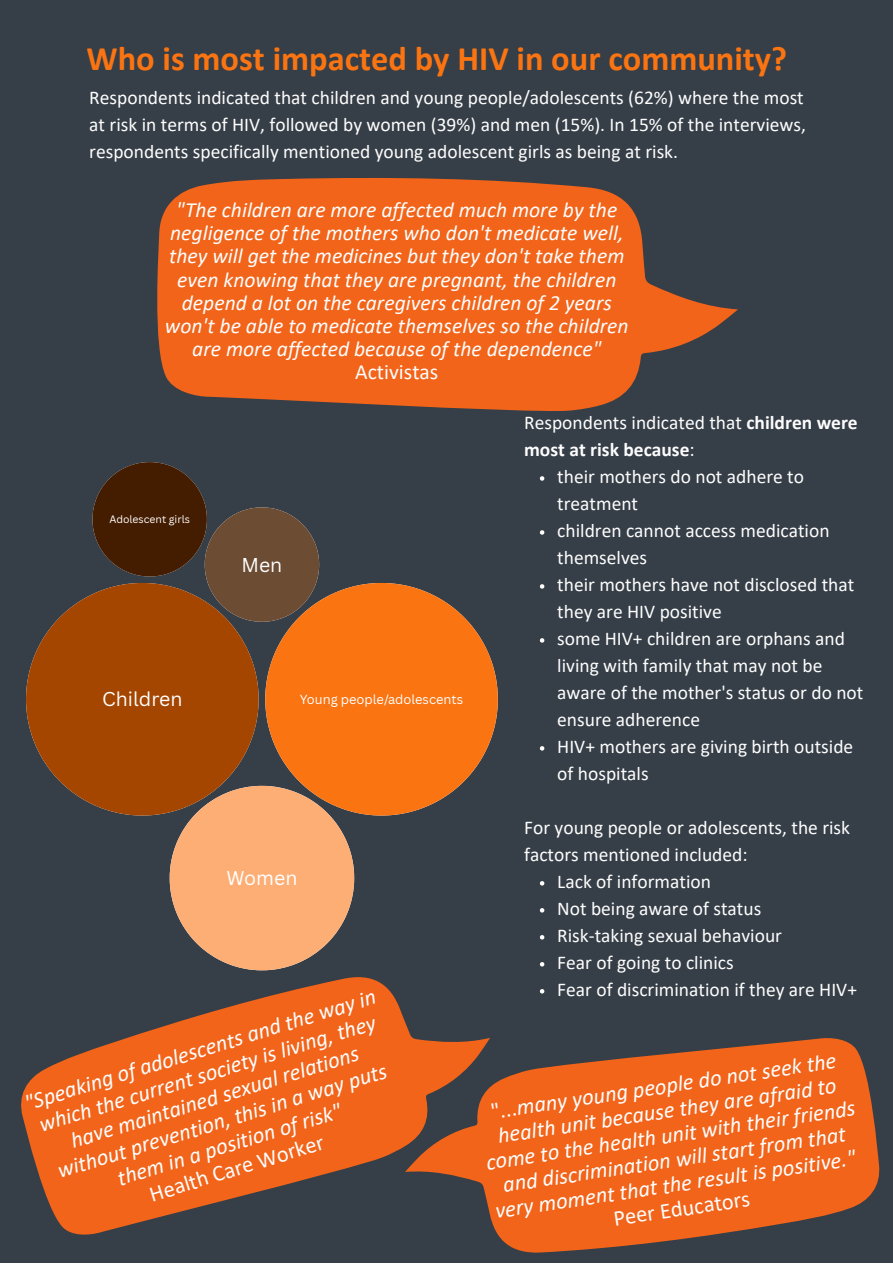
<style>
.page{position:relative;width:893px;height:1264px;background:#fff}
.page>*{position:absolute;margin:0;border:0;box-sizing:border-box;transform-origin:0 0}
.t1{font:700 34.5px "Calibri";color:#fa7412}
.t2{font:italic 22.5px/24.8px "Calibri";color:#fdfdfd;text-align:center}
.t3{font:22.5px "Calibri";color:#fdfdfd}
.t4{font:italic 21.6px/23.2px "Calibri";color:#fdfdfd;text-align:center}
.t5{font:21.6px "Calibri";color:#fdfdfd}
.t6{font:19.5px/27px "Calibri";color:#fdfdfd}
.t7{font:700 19.5px/27px "Calibri";color:#fdfdfd}
.t8{font:19.5px "Canva Sans";color:#fff}
.t9{font:12.9px "Canva Sans";color:#fff}
.t10{font:10.35px "Canva Sans";color:#fff}
.s1{font-weight:400}
.s2{font-style:normal}
</style>
<div class="page">
<div style="left:0;top:0;width:892px;height:1262px;background:#363e47"></div>
<svg style="left:26px;top:594px;width:232px;height:221px;background:#93440a"></svg>
<svg style="left:265px;top:583px;width:233px;height:232px;fill:#fa7412"></svg>
<svg style="left:170px;top:785px;width:184px;height:149px;background:#e69e6a"></svg>
<svg style="left:92px;top:462px;width:227px;height:159px"></svg>
<svg style="left:540px;top:476px;width:4px;height:4px"></svg>
<svg style="left:540px;top:530px;width:4px;height:4px"></svg>
<svg style="left:540px;top:584px;width:4px;height:4px"></svg>
<svg style="left:540px;top:638px;width:4px;height:4px"></svg>
<svg style="left:540px;top:746px;width:4px;height:4px"></svg>
<svg style="left:540px;top:881px;width:4px;height:4px"></svg>
<svg style="left:540px;top:908px;width:4px;height:4px"></svg>
<svg style="left:540px;top:935px;width:4px;height:4px"></svg>
<svg style="left:540px;top:962px;width:4px;height:4px"></svg>
<svg style="left:540px;top:989px;width:4px;height:4px"></svg>
<svg style="left:157px;top:178px;width:580px;height:233px;fill:#f26419"></svg>
<svg style="left:515px;top:1038px;width:365px;height:215px;fill:#f26419"></svg>
<svg style="left:21px;top:934px;width:494px;height:315px"></svg>
<p class="t1" style="left:86px;top:44px;width:702px">Who is most impacted by HIV in our community?</p>
<p class="t6" style="left:89px;top:86px;width:718px;text-align:justify">Respondents indicated that children and young people/adolescents (62%) where the most at risk in terms of HIV, followed by women (39%) and men (15%). In 15% of the interviews, respondents specifically mentioned young adolescent girls as being at risk.</p>
<p class="t4" style="left:165px;top:200px;width:465px">"The children are more affected much more by the negligence of the mothers who don't medicate well, they will get the medicines but they don't take them even knowing that they are pregnant, the children depend a lot on the caregivers children of 2 years won't be able to medicate themselves so the children are more affected because of the dependence"</p>
<p class="t5" style="left:355px;top:363px;width:85px">Activistas</p>
<p class="t10" style="left:109px;top:512px;width:82px">Adolescent girls</p>
<p class="t8" style="left:241px;top:551px;width:42px">Men</p>
<p class="t8" style="left:102px;top:685px;width:82px">Children</p>
<p class="t9" style="left:300px;top:690px;width:165px">Young people/adolescents</p>
<p class="t8" style="left:226px;top:864px;width:72px">Women</p>
<p class="t2" style="left:22px;top:1093px;width:368px;rotate:-17deg">"Speaking of adolescents and the way in which the current society is living, they have maintained sexual relations without prevention, this in a way puts them in a position of risk"</p>
<p class="t3" style="left:147px;top:1185px;width:183px;rotate:-17deg">Health Care Worker</p>
<p class="t7" style="left:524px;top:410px;width:335px"><span class="s1">Respondents indicated that</span> children were most at risk because<span class="s1">:</span></p>
<p class="t6" style="left:557px;top:464px;width:248px">their mothers do not adhere to treatment</p>
<p class="t6" style="left:557px;top:518px;width:274px">children cannot access medication themselves</p>
<p class="t6" style="left:557px;top:572px;width:298px">their mothers have not disclosed that they are HIV positive</p>
<p class="t6" style="left:557px;top:626px;width:307px">some HIV+ children are orphans and living with family that may not be aware of the mother's status or do not ensure adherence</p>
<p class="t6" style="left:557px;top:734px;width:297px">HIV+ mothers are giving birth outside of hospitals</p>
<p class="t6" style="left:524px;top:815px;width:327px">For young people or adolescents, the risk factors mentioned included:</p>
<p class="t6" style="left:557px;top:869px;width:155px">Lack of information</p>
<p class="t6" style="left:557px;top:896px;width:205px">Not being aware of status</p>
<p class="t6" style="left:557px;top:923px;width:226px">Risk-taking sexual behaviour</p>
<p class="t6" style="left:557px;top:950px;width:178px">Fear of going to clinics</p>
<p class="t6" style="left:557px;top:977px;width:301px">Fear of discrimination if they are HIV+</p>
<p class="t2" style="left:477px;top:1101px;width:374px;rotate:-8deg"><span class="s2">"...</span>many young people do not seek the health unit because they are afraid to come to the health unit with their friends and discrimination will start from that very moment that the result is positive."</p>
<p class="t3" style="left:612px;top:1208px;width:139px;rotate:-8deg">Peer Educators</p>
</div>
